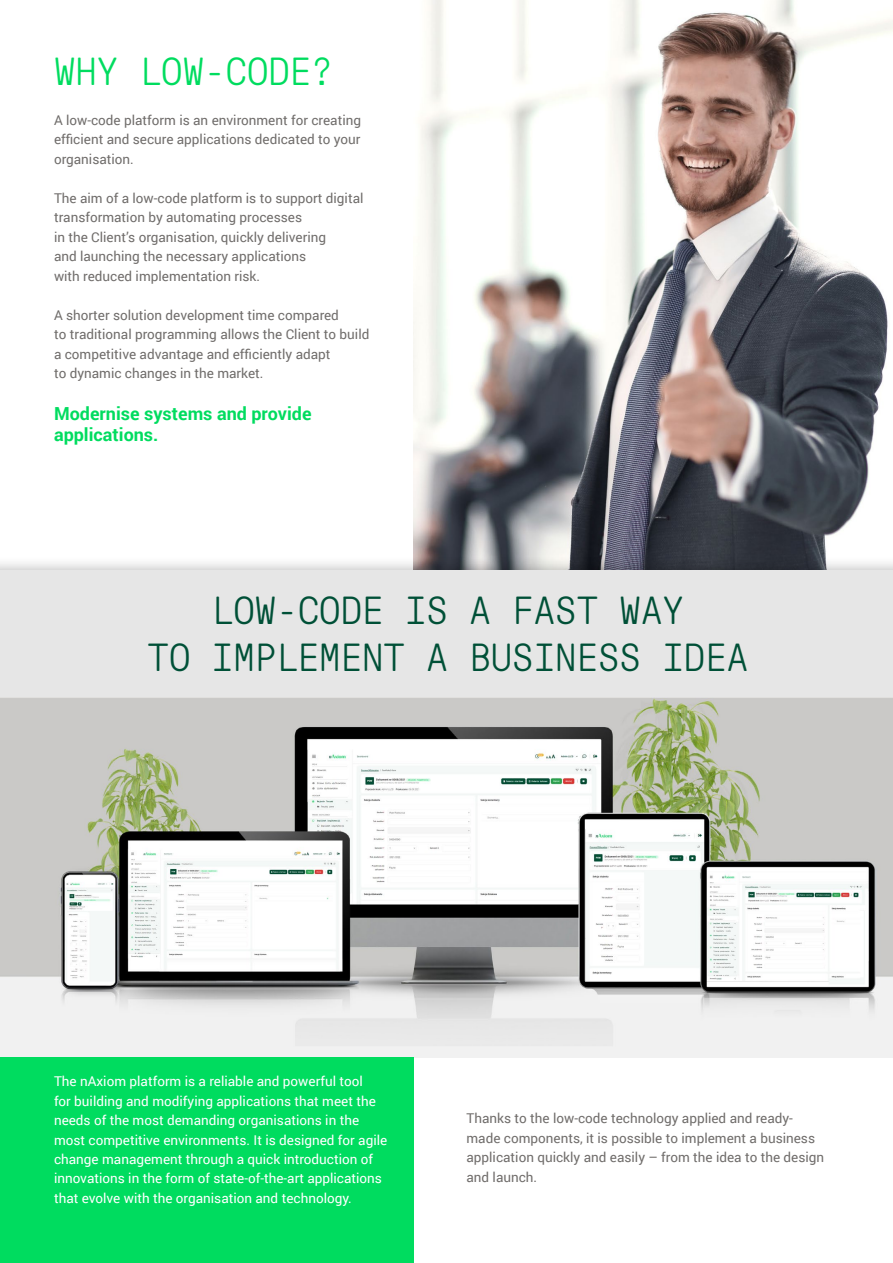
<style>
.page{position:relative;width:893px;height:1263px;background:#fff}
.page>*{position:absolute;margin:0;border:0;box-sizing:border-box;transform-origin:0 0}
.t1{font:300 39px/46.8px "GT Pressura Mono";color:#005037;text-align:center}
.t2{font:300 39px "GT Pressura Mono";color:#00dc5f}
.t3{font:700 18px/21.6px "Roboto";color:#00dc5f}
.t4{font:13.5px/19.5px "Roboto";color:#706d6b}
.t5{font:13.5px/19.5px "Roboto";color:#fff}
</style>
<div class="page">
<img style="left:414px;top:0;width:479px;height:556px">
<div style="left:0;top:556px;width:893px;height:156px;background:#000;opacity:.3"></div>
<div style="left:0;top:570px;width:893px;height:128px;background:#e6e6e6"></div>
<img style="left:0;top:698px;width:893px;height:359px">
<div style="left:0;top:1057px;width:414px;height:206px;background:#00dc5f"></div>
<h1 class="t2" style="left:54px;top:51px;width:280px">WHY LOW-CODE?</h1>
<p class="t4" style="left:54px;top:110px;width:309px;text-align:justify">A low-code platform is an environment for creating efficient and secure applications dedicated to your organisation.</p>
<p class="t4" style="left:54px;top:188px;width:311px">The aim of a low-code platform is to support digital transformation by automating processes<br>in the Client’s organisation, quickly delivering<br>and launching the necessary applications<br>with reduced implementation risk.</p>
<p class="t4" style="left:54px;top:305px;width:317px">A shorter solution development time compared<br>to traditional programming allows the Client to build a competitive advantage and efficiently adapt<br>to dynamic changes in the market.</p>
<h2 class="t3" style="left:54px;top:402px;width:259px">Modernise systems and provide applications.</h2>
<h1 class="t1" style="left:148px;top:588px;width:602px">LOW-CODE IS A FAST WAY<br>TO IMPLEMENT A BUSINESS IDEA</h1>
<p class="t5" style="left:54px;top:1071px;width:335px">The nAxiom platform is a reliable and powerful tool<br>for building and modifying applications that meet the needs of the most demanding organisations in the most competitive environments. It is designed for agile change management through a quick introduction of innovations in the form of state-of-the-art applications that evolve with the organisation and technology.</p>
<p class="t4" style="left:466px;top:1108px;width:359px">Thanks to the low-code technology applied and ready&shy;made components, it is possible to implement a business application quickly and easily – from the idea to the design and launch.</p>
</div>
